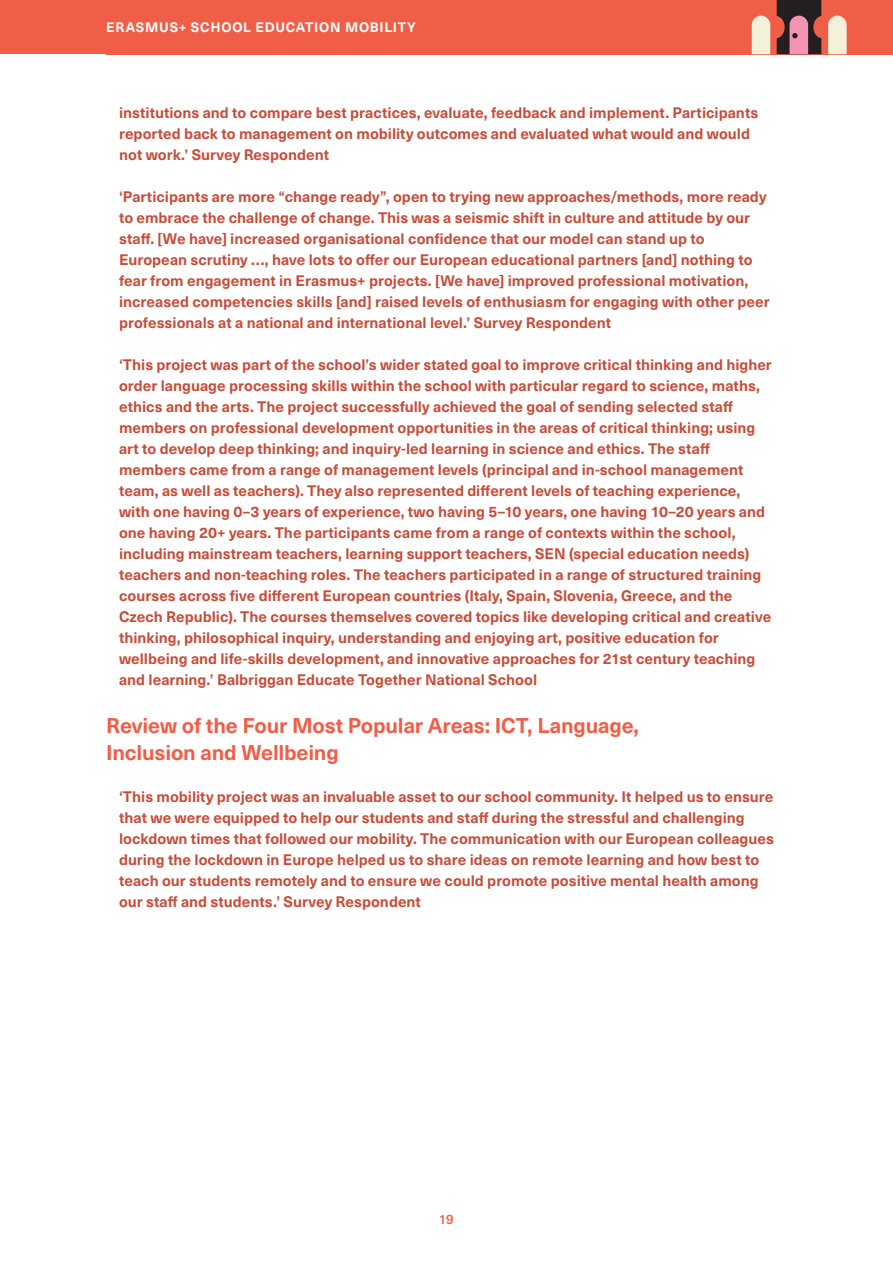
<style>
.page{position:relative;width:893px;height:1263px;background:#fff}
.page>*{position:absolute;margin:0;border:0;box-sizing:border-box;transform-origin:0 0}
.t1{font:700 21px/27px "Neue Haas Unica W1 G";letter-spacing:-.01em;color:#f15e48}
.t2{font:700 15px/21px "Neue Haas Unica W1 G";color:#c74d3a}
.t3{font:700 13.5px "Neue Haas Unica W1 G";letter-spacing:.055em;color:#fff}
.t4{font:500 13.5px "Neue Haas Unica W1 G";color:#f15e48}
</style>
<div class="page">
<div style="left:0;top:0;width:893px;height:54px;background:#f15e48"></div>
<svg style="left:777px;top:0;width:44px;height:54px;background:#72454d"></svg>
<svg style="left:828px;top:16px;width:19px;height:38px"></svg>
<svg style="left:752px;top:16px;width:18px;height:38px"></svg>
<p class="t3" style="left:106px;top:17px;width:311px">ERASMUS+ SCHOOL EDUCATION MOBILITY</p>
<p class="t2" style="left:119px;top:101px;width:641px">institutions and to compare best practices, evaluate, feedback and implement. Participants reported back to management on mobility outcomes and evaluated what would and would not work.’ Survey Respondent</p>
<p class="t2" style="left:119px;top:185px;width:652px">‘Participants are more “change ready”, open to trying new approaches/methods, more ready to embrace the challenge of change. This was a seismic shift in culture and attitude by our staff. [We have] increased organisational confidence that our model can stand up to European scrutiny …, have lots to offer our European educational partners [and] nothing to fear from engagement in Erasmus+ projects. [We have] improved professional motivation, increased competencies skills [and] raised levels of enthusiasm for engaging with other peer professionals at a national and international level.’ Survey Respondent</p>
<p class="t2" style="left:119px;top:353px;width:654px">‘This project was part of the school’s wider stated goal to improve critical thinking and higher order language processing skills within the school with particular regard to science, maths, ethics and the arts. The project successfully achieved the goal of sending selected staff members on professional development opportunities in the areas of critical thinking; using art to develop deep thinking; and inquiry-led learning in science and ethics. The staff members came from a range of management levels (principal and in-school management team, as well as teachers). They also represented different levels of teaching experience, with one having 0–3 years of experience, two having 5–10 years, one having 10–20 years and one having 20+ years. The participants came from a range of contexts within the school, including mainstream teachers, learning support teachers, SEN (special education needs) teachers and non-teaching roles. The teachers participated in a range of structured training courses across five different European countries (Italy, Spain, Slovenia, Greece, and the Czech Republic). The courses themselves covered topics like developing critical and creative thinking, philosophical inquiry, understanding and enjoying art, positive education for wellbeing and life-skills development, and innovative approaches for 21st century teaching and learning.’ Balbriggan Educate Together National School</p>
<h1 class="t1" style="left:106px;top:710px;width:534px">Review of the Four Most Popular Areas: ICT, Language,<br>Inclusion and Wellbeing</h1>
<p class="t2" style="left:119px;top:786px;width:656px">‘This mobility project was an invaluable asset to our school community. It helped us to ensure that we were equipped to help our students and staff during the stressful and challenging lockdown times that followed our mobility. The communication with our European colleagues during the lockdown in Europe helped us to share ideas on remote learning and how best to teach our students remotely and to ensure we could promote positive mental health among our staff and students.’ Survey Respondent</p>
<p class="t4" style="left:439px;top:1209px;width:17px">19</p>
</div>
